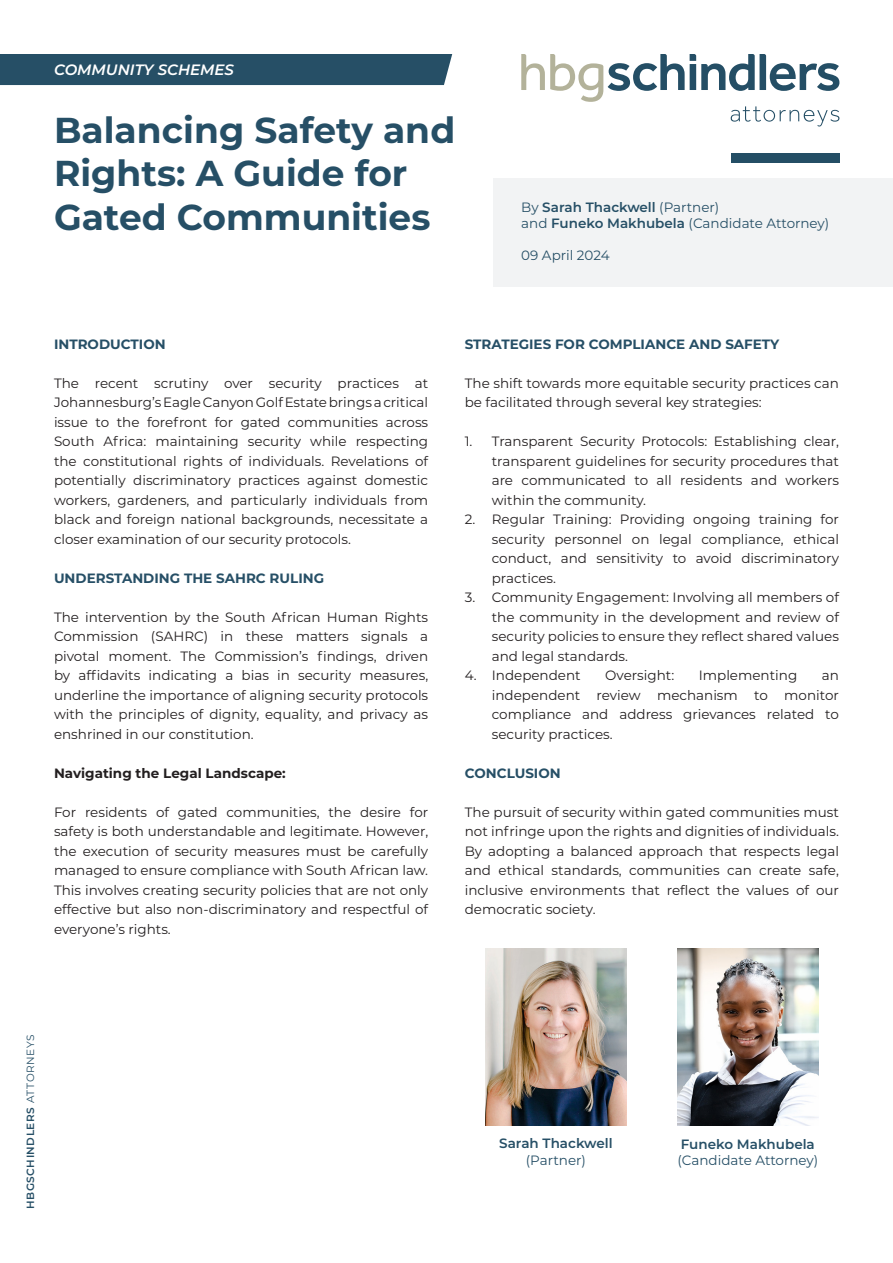
<style>
.page{position:relative;width:893px;height:1263px;background:#fff}
.page>*{position:absolute;margin:0;border:0;box-sizing:border-box;transform-origin:0 0}
.t1{font:700 36px/43.2px "Montserrat";color:#264f66}
.t2{font:italic 600 15px "Montserrat";color:#fff}
.t3{font:13.5px/19.5px "Montserrat";color:#231f20;text-align:justify}
.t4{font:700 13.5px "Montserrat";color:#264f66}
.t5{font:13.5px "Montserrat";color:#264f66}
.t6{font:600 13.5px "Montserrat";color:#264f66}
.t7{font:700 13.5px "Montserrat";color:#231f20}
.t8{font:600 10.5px "Montserrat";letter-spacing:.05em;color:#264f66}
.s1{font-weight:400}
.s2{font-weight:600}
</style>
<div class="page">
<div style="left:493px;top:178px;width:400px;height:109px;background:#f2f3f4"></div>
<svg style="left:521px;top:54px;width:318px;height:72px"></svg>
<div style="left:731px;top:154px;width:108px;height:9px;background:#244e65"></div>
<div style="left:0;top:54px;width:452px;height:31px;background:#264f66"></div>
<img style="left:485px;top:948px;width:141px;height:177px">
<img style="left:677px;top:948px;width:141px;height:177px">
<p class="t2" style="left:54px;top:59px;width:182px">COMMUNITY SCHEMES</p>
<p class="t1" style="left:54px;top:107px;width:403px">Balancing Safety and<br>Rights: A Guide for<br>Gated Communities</p>
<p class="t6" style="left:521px;top:197px;width:200px"><span class="s1">By</span> Sarah Thackwell <span class="s1">(Partner)</span></p>
<p class="t5" style="left:521px;top:214px;width:310px">and <span class="s2">Funeko Makhubela</span> (Candidate Attorney)</p>
<p class="t5" style="left:521px;top:246px;width:90px">09 April 2024</p>
<p class="t4" style="left:54px;top:334px;width:113px">INTRODUCTION</p>
<p class="t3" style="left:54px;top:373px;width:376px">The recent scrutiny over security practices at Johannesburg’s Eagle Canyon Golf Estate brings a critical issue to the forefront for gated communities across South Africa: maintaining security while respecting the constitutional rights of individuals. Revelations of potentially discriminatory practices against domestic workers, gardeners, and particularly individuals from black and foreign national backgrounds, necessitate a closer examination of our security protocols.</p>
<p class="t4" style="left:54px;top:568px;width:272px">UNDERSTANDING THE SAHRC RULING</p>
<p class="t3" style="left:54px;top:607px;width:376px">The intervention by the South African Human Rights Commission (SAHRC) in these matters signals a pivotal moment. The Commission’s findings, driven by affidavits indicating a bias in security measures, underline the importance of aligning security protocols with the principles of dignity, equality, and privacy as enshrined in our constitution.</p>
<p class="t7" style="left:54px;top:763px;width:233px">Navigating the Legal Landscape:</p>
<p class="t3" style="left:54px;top:802px;width:376px">For residents of gated communities, the desire for safety is both understandable and legitimate. However, the execution of security measures must be carefully managed to ensure compliance with South African law.<br>This involves creating security policies that are not only effective but also non-discriminatory and respectful of everyone’s rights.</p>
<p class="t4" style="left:465px;top:334px;width:316px">STRATEGIES FOR COMPLIANCE AND SAFETY</p>
<p class="t3" style="left:465px;top:373px;width:376px">The shift towards more equitable security practices can be facilitated through several key strategies:</p>
<p class="t3" style="left:492px;top:431px;width:349px;text-indent:-27px">1. Transparent Security Protocols: Establishing clear, transparent guidelines for security procedures that are communicated to all residents and workers within the community.</p>
<p class="t3" style="left:492px;top:509px;width:349px;text-indent:-27px">2. Regular Training: Providing ongoing training for security personnel on legal compliance, ethical conduct, and sensitivity to avoid discriminatory practices.</p>
<p class="t3" style="left:492px;top:587px;width:349px;text-indent:-27px">3. Community Engagement: Involving all members of the community in the development and review of security policies to ensure they reflect shared values and legal standards.</p>
<p class="t3" style="left:465px;top:665px;width:117px">4. Independent</p>
<p class="t3" style="left:605px;top:665px;width:70px">Oversight:</p>
<p class="t3" style="left:699px;top:665px;width:100px">Implementing</p>
<p class="t3" style="left:492px;top:665px;width:349px;text-indent:330px">an independent review mechanism to monitor compliance and address grievances related to security practices.</p>
<p class="t4" style="left:465px;top:763px;width:97px">CONCLUSION</p>
<p class="t3" style="left:465px;top:802px;width:376px">The pursuit of security within gated communities must not infringe upon the rights and dignities of individuals.<br>By adopting a balanced approach that respects legal and ethical standards, communities can create safe, inclusive environments that reflect the values of our democratic society.</p>
<p class="t8" style="left:23px;top:1209px;width:175px;rotate:-90deg">HBGSCHINDLERS <span class="s1">ATTORNEYS</span></p>
<p class="t6" style="left:499px;top:1134px;width:115px">Sarah Thackwell</p>
<p class="t5" style="left:526px;top:1150px;width:62px">(Partner)</p>
<p class="t6" style="left:681px;top:1134px;width:135px">Funeko Makhubela</p>
<p class="t5" style="left:677px;top:1151px;width:142px">(Candidate Attorney)</p>
</div>
